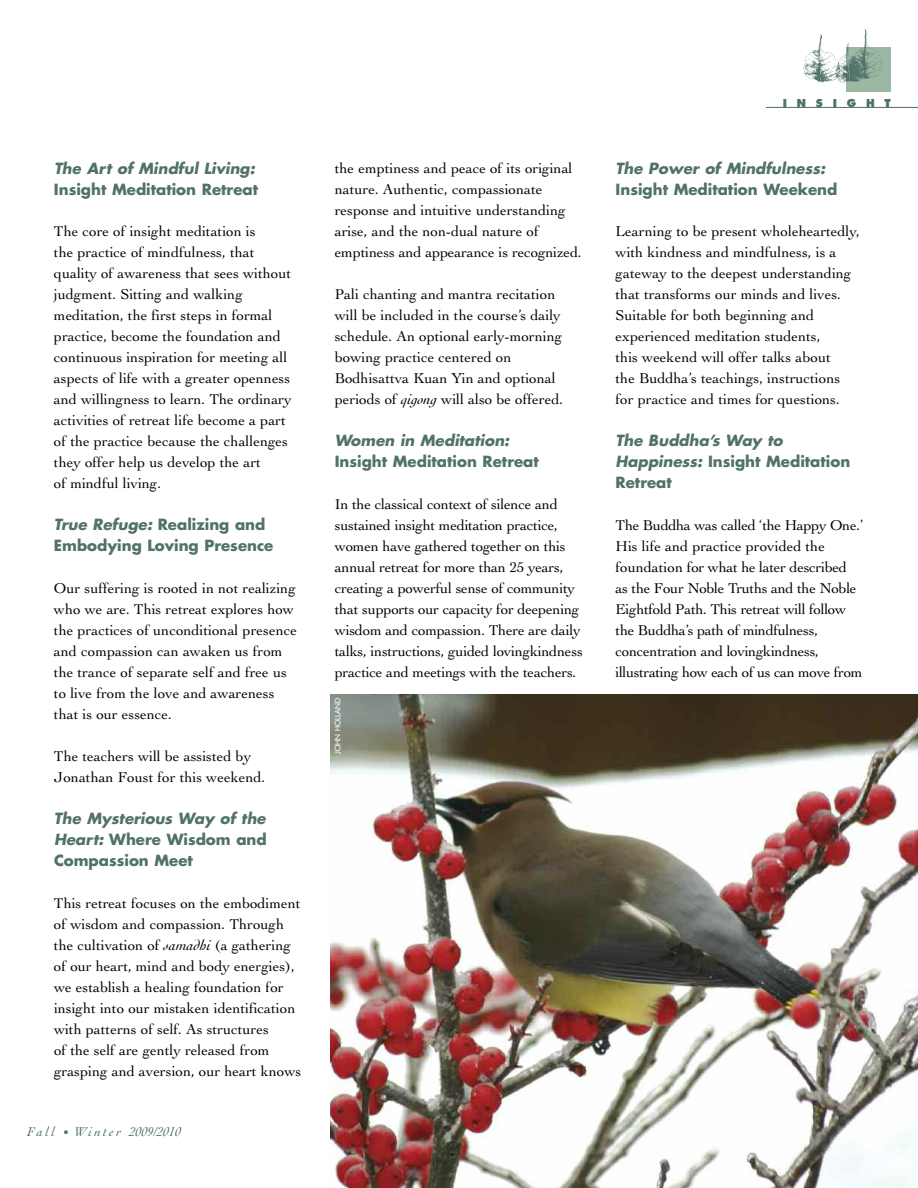
<style>
.page{position:relative;width:918px;height:1188px;background:#fff}
.page>*{position:absolute;margin:0;border:0;box-sizing:border-box;transform-origin:0 0}
.t1{font:15px/21px "Cochin";color:#000}
.t2{font:15px/21px "Cochin";letter-spacing:-.02em;color:#000}
.t3{font:700 15px/21px "Futura";color:#507268}
.t4{font:italic 700 15px/21px "Futura";color:#507268}
.t5{font:italic 13.5px "Cochin";letter-spacing:.16em;color:#507268}
.t6{font:800 10.65px "Futura";letter-spacing:.915em;color:#507268}
.t7{font:7.5px "Futura";color:#fff}
.s1{font-style:italic}
.s2{font-size:11.7px}
.s3{font-style:normal}
</style>
<div class="page">
<img style="left:331px;top:694px;width:587px;height:494px">
<hr style="left:766px;top:107px;width:152px;height:1px;background:#507268">
<div style="left:846px;top:47px;width:45px;height:45px;background:#9cb7a4"></div>
<img style="left:803px;top:29px;width:79px;height:54px">
<p class="t4" style="left:54px;top:160px;width:202px">The Art of Mindful Living:</p>
<p class="t3" style="left:54px;top:181px;width:206px">Insight Meditation Retreat</p>
<p class="t1" style="left:54px;top:222px;width:239px">The core of insight meditation is<br>the practice of mindfulness, that quality of awareness that sees without judgment. Sitting and walking meditation, the first steps in formal practice, become the foundation and continuous inspiration for meeting all aspects of life with a greater openness and willingness to learn. The ordinary activities of retreat life become a part of the practice because the challenges they offer help us develop the art<br>of mindful living.</p>
<p class="t3" style="left:54px;top:515px;width:221px"><span class="s1">True Refuge:</span> Realizing and<br>Embodying Loving Presence</p>
<p class="t1" style="left:54px;top:579px;width:245px">Our suffering is rooted in not realizing who we are. This retreat explores how the practices of unconditional presence and compassion can awaken us from the trance of separate self and free us to live from the love and awareness that is our essence.</p>
<p class="t1" style="left:54px;top:747px;width:213px">The teachers will be assisted by<br>Jonathan Foust for this weekend.</p>
<p class="t3" style="left:54px;top:809px;width:214px;text-align:justify"><span class="s1">The Mysterious Way of the Heart:</span> Where Wisdom and Compassion Meet</p>
<p class="t1" style="left:54px;top:894px;width:249px">This retreat focuses on the embodiment of wisdom and compassion. Through the cultivation of <span class="s1">samadhi</span> (a gathering of our heart, mind and body energies), we establish a healing foundation for insight into our mistaken identification with patterns of self. As structures<br>of the self are gently released from grasping and aversion, our heart knows</p>
<p class="t5" style="left:27px;top:1126px;width:156px">Fall <span class="s2">•</span> Winter 2009/2010</p>
<p class="t1" style="left:335px;top:159px;width:248px">the emptiness and peace of its original nature. Authentic, compassionate response and intuitive understanding arise, and the non-dual nature of emptiness and appearance is recognized.</p>
<p class="t1" style="left:335px;top:285px;width:230px">Pali chanting and mantra recitation will be included in the course’s daily schedule. An optional early-morning bowing practice centered on Bodhisattva Kuan Yin and optional periods of <span class="s1">qigong</span> will also be offered.</p>
<p class="t4" style="left:335px;top:431px;width:176px">Women in Meditation:</p>
<p class="t3" style="left:335px;top:452px;width:206px">Insight Meditation Retreat</p>
<p class="t1" style="left:335px;top:495px;width:250px">In the classical context of silence and sustained insight meditation practice, women have gathered together on this annual retreat for more than 25 years, creating a powerful sense of community that supports our capacity for deepening wisdom and compassion. There are daily talks, instructions, guided lovingkindness practice and meetings with the teachers.</p>
<p class="t7" style="left:334px;top:754px;width:57px;rotate:-90deg">JOHN HOLLAND</p>
<p class="t6" style="left:783px;top:99px;width:110px">INSIGHT</p>
<p class="t4" style="left:616px;top:160px;width:211px">The Power of Mindfulness:</p>
<p class="t3" style="left:616px;top:181px;width:223px">Insight Meditation Weekend</p>
<p class="t1" style="left:616px;top:222px;width:246px">Learning to be present wholeheartedly, with kindness and mindfulness, is a gateway to the deepest understanding that transforms our minds and lives.<br>Suitable for both beginning and experienced meditation students,<br>this weekend will offer talks about<br>the Buddha’s teachings, instructions for practice and times for questions.</p>
<p class="t4" style="left:616px;top:431px;width:236px">The Buddha’s Way to<br>Happiness: <span class="s3">Insight Meditation<br>Retreat</span></p>
<p class="t2" style="left:616px;top:516px;width:249px">The Buddha was called ‘the Happy One.’ His life and practice provided the foundation for what he later described as the Four Noble Truths and the Noble Eightfold Path. This retreat will follow the Buddha’s path of mindfulness, concentration and lovingkindness, illustrating how each of us can move from</p>
</div>
